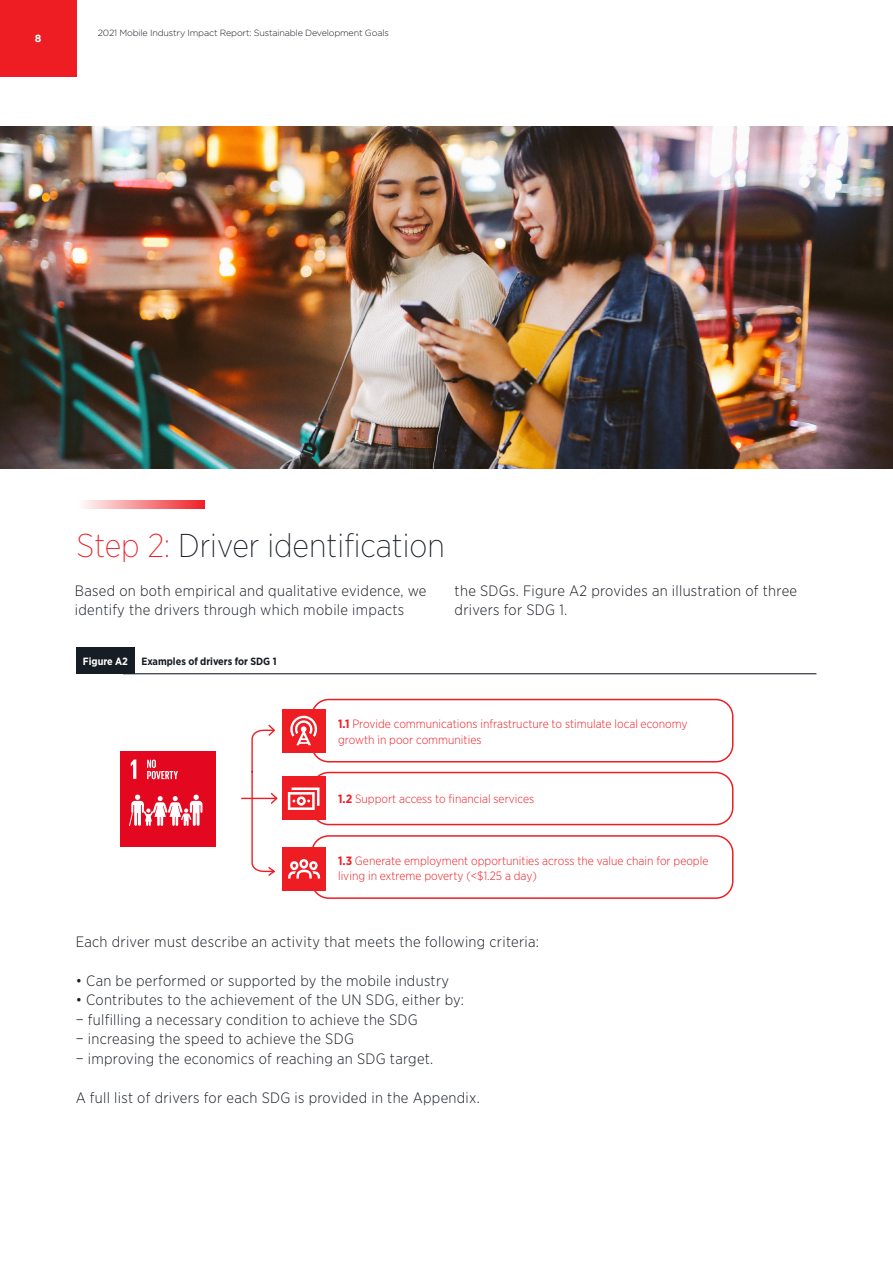
<style>
.page{position:relative;width:893px;height:1263px;background:#fff}
.page>*{position:absolute;margin:0;border:0;box-sizing:border-box;transform-origin:0 0}
.Headline{font:200 33px "Gotham Narrow";color:#171d24}
.Body{font:300 15px/19.5px "Gotham Narrow";letter-spacing:.02em;color:#171d24}
.Body-2{font:300 12px/15.6px "Gotham Narrow";color:#ee1d23}
.Graph_Title{font:700 10.5px "Gotham Narrow";color:#171d24}
.Figure{font:700 10.5px "Gotham Narrow";color:#fff}
.t1{font:700 10.5px "Gotham";color:#fff}
.Strapline{font:300 9px "Gotham";letter-spacing:-.02em;color:#171d24}
.s1{color:#ee1d23}
.s2{font-weight:700}
</style>
<div class="page">
<img style="left:0;top:127px;width:893px;height:341px">
<div style="left:311px;top:699px;width:422px;height:63px;border:2px solid #ee1d23;border-radius:17px"></div>
<div style="left:311px;top:772px;width:422px;height:53px;border:2px solid #ee1d23;border-radius:17px"></div>
<div style="left:311px;top:835px;width:422px;height:64px;border:2px solid #ee1d23;border-radius:17px"></div>
<svg style="left:241px;top:724px;width:37px;height:152px"></svg>
<div style="left:282px;top:709px;width:43px;height:43px;background:#ee1d23"></div>
<svg style="left:290px;top:716px;width:28px;height:29px"></svg>
<div style="left:282px;top:776px;width:43px;height:44px;background:#ee1d23"></div>
<div style="left:282px;top:847px;width:43px;height:44px;background:#ee1d23"></div>
<svg style="left:288px;top:859px;width:32px;height:19px"></svg>
<div style="left:77px;top:648px;width:58px;height:26px;background:#171d24"></div>
<hr style="left:123px;top:673px;width:693px;height:1px;background:#171d24">
<div style="left:120px;top:751px;width:96px;height:96px;background:#e3081f"></div>
<svg style="left:129px;top:794px;width:73px;height:32px"></svg>
<svg style="left:131px;top:759px;width:5px;height:20px"></svg>
<svg style="left:147px;top:760px;width:31px;height:19px"></svg>
<svg style="left:288px;top:787px;width:31px;height:23px"></svg>
<svg style="left:84px;top:501px;width:121px;height:8px"></svg>
<div style="left:0;top:0;width:77px;height:77px;background:#ee1d23"></div>
<p class="t1" style="left:35px;top:32px;width:8px">8</p>
<p class="Strapline" style="left:98px;top:28px;width:293px">2021 Mobile Industry Impact Report: Sustainable Development Goals</p>
<p class="Headline" style="left:77px;top:525px;width:370px"><span class="s1">Step 2:</span> Driver identification</p>
<p class="Body" style="left:75px;top:580px;width:353px">Based on both empirical and qualitative evidence, we identify the drivers through which mobile impacts</p>
<p class="Body" style="left:455px;top:580px;width:344px">the SDGs. Figure A2 provides an illustration of three drivers for SDG 1.</p>
<p class="Figure" style="left:83px;top:654px;width:46px">Figure A2</p>
<p class="Graph_Title" style="left:141px;top:654px;width:137px">Examples of drivers for SDG 1</p>
<p class="Body-2" style="left:338px;top:716px;width:351px"><span class="s2">1.1</span> Provide communications infrastructure to stimulate local economy growth in poor communities</p>
<p class="Body-2" style="left:338px;top:791px;width:198px"><span class="s2">1.2</span> Support access to financial services</p>
<p class="Body-2" style="left:338px;top:852px;width:372px"><span class="s2">1.3</span> Generate employment opportunities across the value chain for people living in extreme poverty (&lt;$1.25 a day)</p>
<p class="Body" style="left:76px;top:931px;width:465px">Each driver must describe an activity that meets the following criteria:</p>
<p class="Body" style="left:76px;top:970px;width:375px">• Can be performed or supported by the mobile industry</p>
<p class="Body" style="left:76px;top:990px;width:390px">• Contributes to the achievement of the UN SDG, either by: − fulfilling a necessary condition to achieve the SDG<br>− increasing the speed to achieve the SDG<br>− improving the economics of reaching an SDG target.</p>
<p class="Body" style="left:76px;top:1087px;width:406px">A full list of drivers for each SDG is provided in the Appendix.</p>
</div>
